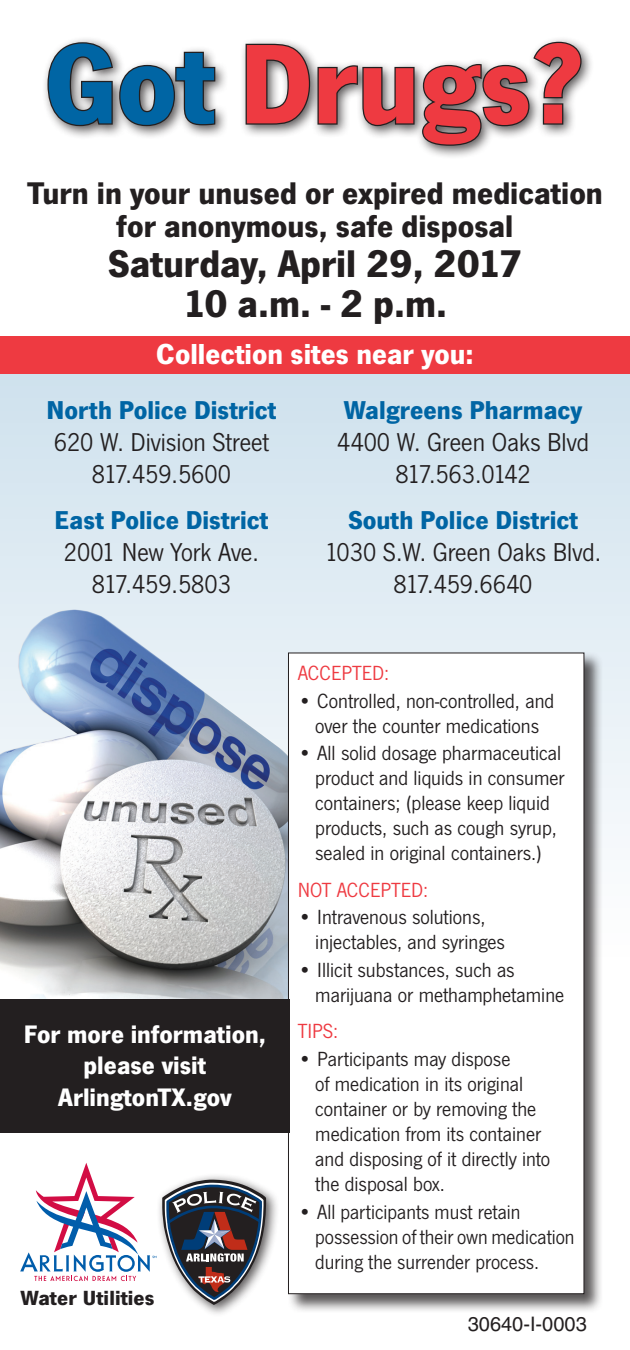
<style>
.page{position:relative;width:630px;height:1350px;background:#fff}
.page>*{position:absolute;margin:0;border:0;box-sizing:border-box;transform-origin:0 0}
.t1{font:700 117.5px "News Got T";color:#ee3a41}
.t2{font:700 40px/40px "News Got T";color:#231f20;text-align:center}
.t3{font:700 32.5px/32.5px "News Got T";color:#231f20;text-align:center}
.t4{font:700 30px "News Got T";color:#fff}
.t5{font:26.75px/32.2px "News Got T";color:#231f20;text-align:center}
.t6{font:700 26.75px "News Got T";color:#0065a4}
.t7{font:700 26.25px/31.5px "News Got T";color:#fff;text-align:center}
.t8{font:21.25px/25px "News Got T";color:#231f20}
.t9{font:21.25px "News Got T";color:#ee3a41}
.t10{font:700 21.25px "News Got T";letter-spacing:.005em;color:#231f20;scale:1.05 1}
.t11{font:20px "Helvetica";color:#231f20}
.s1{color:#0065a4}
</style>
<div class="page">
<div style="left:0;top:340px;width:630px;height:1010px;background:linear-gradient(to bottom,#d5e5ef,#fff)"></div>
<img style="left:0;top:608px;width:318px;height:391px">
<div style="left:0;top:336px;width:630px;height:37px;background:#ee3a41"></div>
<div style="left:42px;top:36px;width:552px;height:123px;background:#231f20;opacity:.75"></div>
<svg style="left:46px;top:41px;width:171px;height:86px"></svg>
<svg style="left:244px;top:41px;width:339px;height:106px"></svg>
<div style="left:287px;top:651px;width:317px;height:662px;background:#231f20;opacity:.75"></div>
<div style="left:288px;top:653px;width:296px;height:641px;background:#fff"></div>
<div style="left:0;top:999px;width:290px;height:133px;background:#231f20"></div>
<div style="left:156px;top:1173px;width:124px;height:145px;background:#231f20;opacity:.75"></div>
<svg style="left:162px;top:1179px;width:105px;height:126px"></svg>
<svg style="left:20px;top:1163px;width:136px;height:118px"></svg>
<h1 class="t1" style="left:45px;top:15px;width:542px"><span class="s1">Got</span> Drugs?</h1>
<h3 class="t3" style="left:27px;top:176px;width:577px">Turn in your unused or expired medication for anonymous, safe disposal</h3>
<h2 class="t2" style="left:108px;top:242px;width:416px">Saturday, April 29, 2017<br>10 a.m. - 2 p.m.</h2>
<h3 class="t4" style="left:156px;top:336px;width:319px">Collection sites near you:</h3>
<p class="t6" style="left:46px;top:394px;width:231px">North Police District</p>
<p class="t5" style="left:54px;top:425px;width:217px">620 W. Division Street<br>817.459.5600</p>
<p class="t6" style="left:55px;top:504px;width:215px">East Police District</p>
<p class="t5" style="left:64px;top:535px;width:196px">2001 New York Ave.<br>817.459.5803</p>
<p class="t6" style="left:344px;top:394px;width:240px">Walgreens Pharmacy</p>
<p class="t5" style="left:337px;top:425px;width:254px">4400 W. Green Oaks Blvd<br>817.563.0142</p>
<p class="t6" style="left:348px;top:504px;width:231px">South Police District</p>
<p class="t5" style="left:325px;top:535px;width:278px">1030 S.W. Green Oaks Blvd.<br>817.459.6640</p>
<p class="t7" style="left:24px;top:1017px;width:244px">For more information, please visit<br>ArlingtonTX.gov</p>
<p class="t10" style="left:20px;top:1285px;width:129px">Water Utilities</p>
<p class="t9" style="left:298px;top:661px;width:93px">ACCEPTED:</p>
<p class="t8" style="left:298px;top:688px;width:258px;text-align:center">• Controlled, non-controlled, and over the counter medications</p>
<p class="t8" style="left:315px;top:740px;width:251px;text-indent:-18px">• All solid dosage pharmaceutical product and liquids in consumer containers; (please keep liquid products, such as cough syrup, sealed in original containers.)</p>
<p class="t9" style="left:298px;top:878px;width:132px">NOT ACCEPTED:</p>
<p class="t8" style="left:315px;top:904px;width:191px;text-indent:-18px">• Intravenous solutions, injectables, and syringes</p>
<p class="t8" style="left:315px;top:957px;width:251px;text-indent:-18px">• Illicit substances, such as marijuana or methamphetamine</p>
<p class="t9" style="left:298px;top:1019px;width:42px">TIPS:</p>
<p class="t8" style="left:315px;top:1046px;width:237px;text-indent:-18px">• Participants may dispose<br>of medication in its original container or by removing the medication from its container and disposing of it directly into the disposal box.</p>
<p class="t8" style="left:315px;top:1199px;width:261px;text-indent:-18px">• All participants must retain possession of their own medication during the surrender process.</p>
<p class="t11" style="left:468px;top:1313px;width:120px">30640-I-0003</p>
</div>
